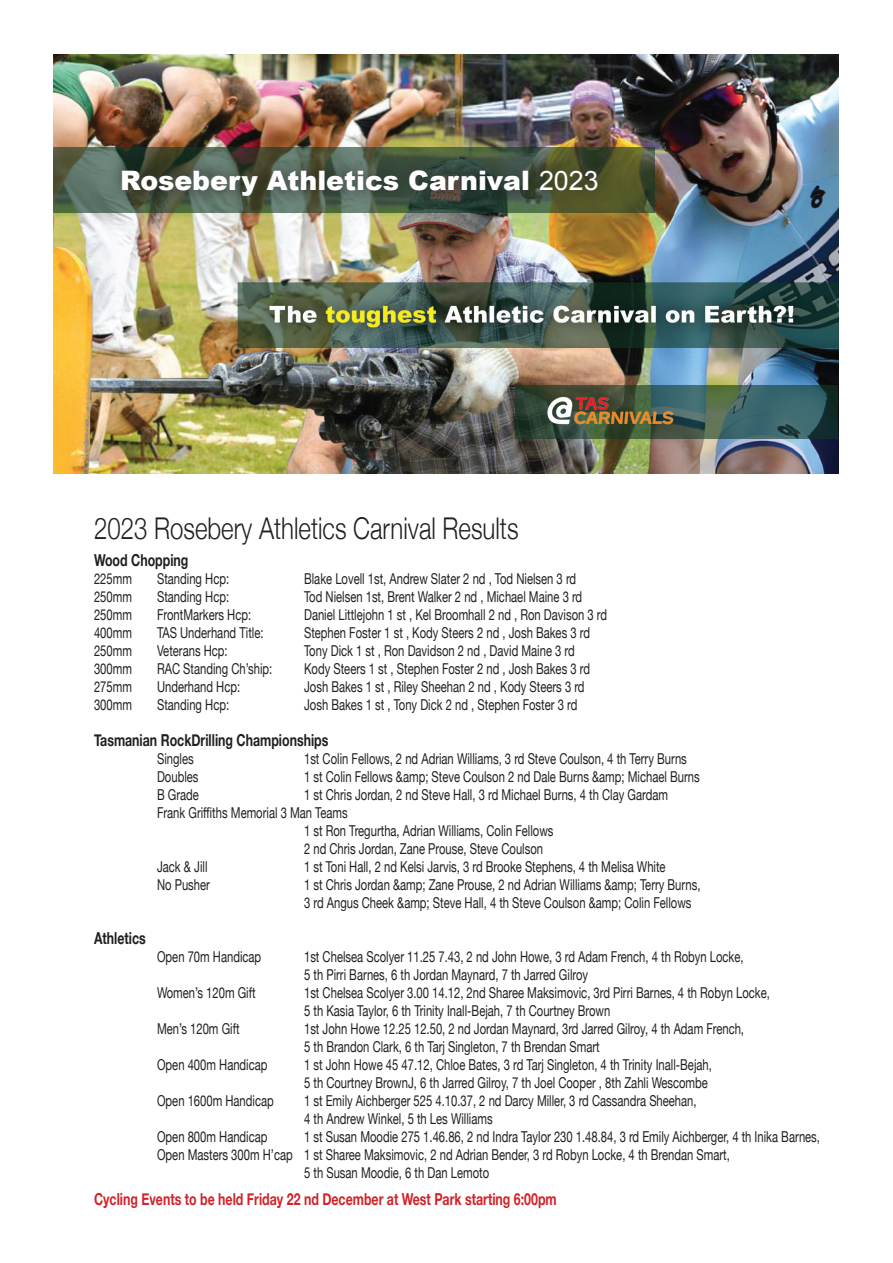
<style>
.page{position:relative;width:893px;height:1263px;background:#fff}
.page>*{position:absolute;margin:0;border:0;box-sizing:border-box;transform-origin:0 0}
.t1{font:300 30px "Helvetica Neue";color:#231f20;scale:.8 1}
.t2{font:900 26.85px "Arial";color:#fff}
.t3{font:700 16.5px "Helvetica Neue";color:#d1232a;scale:.75 1}
.t4{font:700 16.5px "Helvetica Neue";color:#231f20;scale:.75 1}
.t5{font:15px/18px "Helvetica Neue";color:#231f20;scale:.75 1}
.s1{font-weight:400}
</style>
<div class="page">
<img style="left:53px;top:54px;width:786px;height:419px">
<svg style="left:53px;top:147px;width:601px;height:65px;background:#505e42"></svg>
<div style="left:105px;top:153px;width:509px;height:59px;background:#231f20;opacity:.75"></div>
<svg style="left:516px;top:385px;width:322px;height:54px;background:#395952"></svg>
<img style="left:546px;top:391px;width:131px;height:39px">
<h2 class="t2" style="left:120px;top:161px;width:480px">Rosebery Athletics Carnival <span class="s1">2023</span></h2>
<h1 class="t1" style="left:94px;top:504px;width:532px">2023 Rosebery Athletics Carnival Results</h1>
<p class="t4" style="left:94px;top:547px;width:127px">Wood Chopping</p>
<p class="t5" style="left:94px;top:571px;width:52px">225mm</p>
<p class="t5" style="left:157px;top:571px;width:98px">Standing Hcp:</p>
<p class="t5" style="left:304px;top:571px;width:364px">Blake Lovell 1st, Andrew Slater 2 nd , Tod Nielsen 3 rd</p>
<p class="t5" style="left:94px;top:589px;width:52px">250mm</p>
<p class="t5" style="left:157px;top:589px;width:98px">Standing Hcp:</p>
<p class="t5" style="left:304px;top:589px;width:372px">Tod Nielsen 1st, Brent Walker 2 nd , Michael Maine 3 rd</p>
<p class="t5" style="left:94px;top:607px;width:52px">250mm</p>
<p class="t5" style="left:157px;top:607px;width:127px">FrontMarkers Hcp:</p>
<p class="t5" style="left:304px;top:607px;width:406px">Daniel Littlejohn 1 st , Kel Broomhall 2 nd , Ron Davison 3 rd</p>
<p class="t5" style="left:94px;top:625px;width:52px">400mm</p>
<p class="t5" style="left:157px;top:625px;width:143px">TAS Underhand Title:</p>
<p class="t5" style="left:304px;top:625px;width:383px">Stephen Foster 1 st , Kody Steers 2 nd , Josh Bakes 3 rd</p>
<p class="t5" style="left:94px;top:643px;width:52px">250mm</p>
<p class="t5" style="left:157px;top:643px;width:96px">Veterans Hcp:</p>
<p class="t5" style="left:304px;top:643px;width:362px">Tony Dick 1 st , Ron Davidson 2 nd , David Maine 3 rd</p>
<p class="t5" style="left:94px;top:661px;width:52px">300mm</p>
<p class="t5" style="left:157px;top:661px;width:155px">RAC Standing Ch’ship:</p>
<p class="t5" style="left:304px;top:661px;width:383px">Kody Steers 1 st , Stephen Foster 2 nd , Josh Bakes 3 rd</p>
<p class="t5" style="left:94px;top:679px;width:52px">275mm</p>
<p class="t5" style="left:157px;top:679px;width:112px">Underhand Hcp:</p>
<p class="t5" style="left:304px;top:679px;width:376px">Josh Bakes 1 st , Riley Sheehan 2 nd , Kody Steers 3 rd</p>
<p class="t5" style="left:94px;top:697px;width:52px">300mm</p>
<p class="t5" style="left:157px;top:697px;width:98px">Standing Hcp:</p>
<p class="t5" style="left:304px;top:697px;width:366px">Josh Bakes 1 st , Tony Dick 2 nd , Stephen Foster 3 rd</p>
<p class="t4" style="left:94px;top:727px;width:314px">Tasmanian RockDrilling Championships</p>
<p class="t5" style="left:157px;top:751px;width:50px">Singles</p>
<p class="t5" style="left:304px;top:751px;width:512px">1st Colin Fellows, 2 nd Adrian Williams, 3 rd Steve Coulson, 4 th Terry Burns</p>
<p class="t5" style="left:157px;top:769px;width:57px">Doubles</p>
<p class="t5" style="left:304px;top:769px;width:529px">1 st Colin Fellows &amp;amp; Steve Coulson 2 nd Dale Burns &amp;amp; Michael Burns</p>
<p class="t5" style="left:157px;top:787px;width:57px">B Grade</p>
<p class="t5" style="left:304px;top:787px;width:487px">1 st Chris Jordan, 2 nd Steve Hall, 3 rd Michael Burns, 4 th Clay Gardam</p>
<p class="t5" style="left:157px;top:805px;width:256px">Frank Griffiths Memorial 3 Man Teams</p>
<p class="t5" style="left:304px;top:823px;width:334px">1 st Ron Tregurtha, Adrian Williams, Colin Fellows</p>
<p class="t5" style="left:304px;top:841px;width:320px">2 nd Chris Jordan, Zane Prouse, Steve Coulson</p>
<p class="t5" style="left:157px;top:859px;width:69px">Jack &amp; Jill</p>
<p class="t5" style="left:304px;top:859px;width:484px">1 st Toni Hall, 2 nd Kelsi Jarvis, 3 rd Brooke Stephens, 4 th Melisa White</p>
<p class="t5" style="left:157px;top:877px;width:72px">No Pusher</p>
<p class="t5" style="left:304px;top:877px;width:530px">1 st Chris Jordan &amp;amp; Zane Prouse, 2 nd Adrian Williams &amp;amp; Terry Burns,<br>3 rd Angus Cheek &amp;amp; Steve Hall, 4 th Steve Coulson &amp;amp; Colin Fellows</p>
<p class="t4" style="left:94px;top:925px;width:71px">Athletics</p>
<p class="t5" style="left:157px;top:949px;width:140px">Open 70m Handicap</p>
<p class="t5" style="left:304px;top:949px;width:588px">1st Chelsea Scolyer 11.25 7.43, 2 nd John Howe, 3 rd Adam French, 4 th Robyn Locke,<br>5 th Pirri Barnes, 6 th Jordan Maynard, 7 th Jarred Gilroy</p>
<p class="t5" style="left:157px;top:985px;width:133px">Women’s 120m Gift</p>
<p class="t5" style="left:304px;top:985px;width:623px">1st Chelsea Scolyer 3.00 14.12, 2nd Sharee Maksimovic, 3rd Pirri Barnes, 4 th Robyn Locke,<br>5 th Kasia Taylor, 6 th Trinity Inall-Bejah, 7 th Courtney Brown</p>
<p class="t5" style="left:157px;top:1021px;width:112px">Men’s 120m Gift</p>
<p class="t5" style="left:304px;top:1021px;width:588px">1st John Howe 12.25 12.50, 2 nd Jordan Maynard, 3rd Jarred Gilroy, 4 th Adam French,<br>5 th Brandon Clark, 6 th Tarj Singleton, 7 th Brendan Smart</p>
<p class="t5" style="left:157px;top:1057px;width:149px">Open 400m Handicap</p>
<p class="t5" style="left:304px;top:1057px;width:545px">1 st John Howe 45 47.12, Chloe Bates, 3 rd Tarj Singleton, 4 th Trinity Inall-Bejah,<br>5 th Courtney BrownJ, 6 th Jarred Gilroy, 7 th Joel Cooper , 8th Zahli Wescombe</p>
<p class="t5" style="left:157px;top:1093px;width:157px">Open 1600m Handicap</p>
<p class="t5" style="left:304px;top:1093px;width:525px">1 st Emily Aichberger 525 4.10.37, 2 nd Darcy Miller, 3 rd Cassandra Sheehan,<br>4 th Andrew Winkel, 5 th Les Williams</p>
<p class="t5" style="left:157px;top:1129px;width:149px">Open 800m Handicap</p>
<p class="t5" style="left:304px;top:1129px;width:689px">1 st Susan Moodie 275 1.46.86, 2 nd Indra Taylor 230 1.48.84, 3 rd Emily Aichberger, 4 th Inika Barnes,</p>
<p class="t5" style="left:157px;top:1147px;width:765px">Open Masters 300m H’cap 1 st Sharee Maksimovic, 2 nd Adrian Bender, 3 rd Robyn Locke, 4 th Brendan Smart,</p>
<p class="t5" style="left:304px;top:1165px;width:248px">5 th Susan Moodie, 6 th Dan Lemoto</p>
<p class="t3" style="left:94px;top:1186px;width:618px">Cycling Events to be held Friday 22 nd December at West Park starting 6:00pm</p>
</div>
